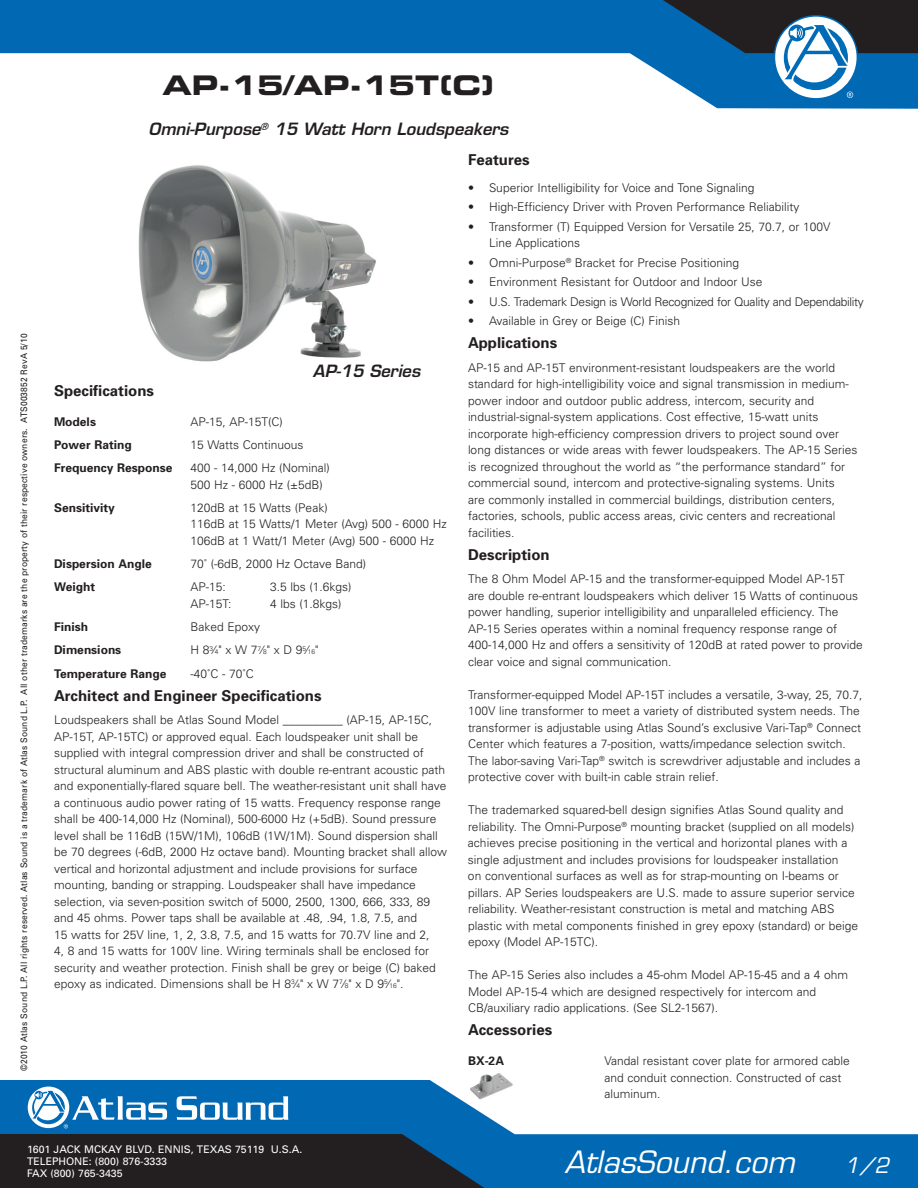
<style>
.page{position:relative;width:918px;height:1188px;background:#fff}
.page>*{position:absolute;margin:0;border:0;box-sizing:border-box;transform-origin:0 0}
.t1{font:italic 30px "Eurostile";color:#fff}
.t2{font:27px "Eurostile Bold Extended Two";color:#231f20}
.t3{font:italic 21px "Eurostile";color:#fff}
.t4{font:italic 600 16.5px "Eurostile";color:#231f20}
.t5{font:700 15px "Univers";color:#231f20}
.t6{font:300 12px/16.5px "Univers";color:#231f20}
.t7{font:700 12px "Univers";color:#231f20}
.t8{font:300 12px "Univers";letter-spacing:-.025em;color:#231f20}
.t9{font:10.5px/12px "Univers";color:#fff}
.t10{font:9px "Univers";letter-spacing:.015em;color:#231f20;scale:.94 1}
.s1{font-size:6.6px}
</style>
<div class="page">
<svg style="left:0;top:1080px;width:918px;height:108px;fill:#0168b3"></svg>
<svg style="left:0;top:1134px;width:484px;height:54px"></svg>
<svg style="left:177px;top:1096px;width:111px;height:24px"></svg>
<svg style="left:27px;top:1086px;width:43px;height:43px"></svg>
<div style="left:28px;top:1087px;width:41px;height:41px;background:#fff;border-radius:50%"></div>
<svg style="left:31px;top:1089px;width:136px;height:39px"></svg>
<svg style="left:0;top:0;width:918px;height:109px"></svg>
<svg style="left:663px;top:0;width:255px;height:98px"></svg>
<img style="left:138px;top:165px;width:238px;height:197px">
<img style="left:468px;top:1073px;width:47px;height:28px">
<p class="t10" style="left:19px;top:1071px;width:786px;rotate:-90deg">©2010 Atlas Sound L.P. All rights reserved. Atlas Sound is a trademark of Atlas Sound L.P. All other trademarks are the property of their respective owners. ATS003852 RevA 5/10</p>
<h2 class="t2" style="left:162px;top:66px;width:334px">AP-15/AP-15T(C)</h2>
<h3 class="t4" style="left:149px;top:119px;width:361px">Omni-Purpose<sup>®</sup> 15 Watt Horn Loudspeakers</h3>
<h3 class="t4" style="left:313px;top:361px;width:109px">AP-15 Series</h3>
<p class="t5" style="left:54px;top:381px;width:102px">Specifications</p>
<p class="t7" style="left:54px;top:414px;width:43px">Models</p>
<p class="t6" style="left:190px;top:413px;width:94px">AP-15, AP-15T(C)</p>
<p class="t7" style="left:54px;top:437px;width:79px">Power Rating</p>
<p class="t6" style="left:190px;top:436px;width:115px">15 Watts Continuous</p>
<p class="t7" style="left:54px;top:460px;width:120px">Frequency Response</p>
<p class="t6" style="left:190px;top:459px;width:141px">400 - 14,000 Hz (Nominal)<br>500 Hz - 6000 Hz (±5dB)</p>
<p class="t7" style="left:54px;top:500px;width:62px">Sensitivity</p>
<p class="t6" style="left:190px;top:499px;width:258px">120dB at 15 Watts (Peak)<br>116dB at 15 Watts/1 Meter (Avg) 500 - 6000 Hz<br>106dB at 1 Watt/1 Meter (Avg) 500 - 6000 Hz</p>
<p class="t7" style="left:54px;top:556px;width:99px">Dispersion Angle</p>
<p class="t6" style="left:190px;top:555px;width:177px">70˚ (-6dB, 2000 Hz Octave Band)</p>
<p class="t7" style="left:54px;top:579px;width:43px">Weight</p>
<p class="t6" style="left:190px;top:579px;width:37px">AP-15:</p>
<p class="t6" style="left:270px;top:579px;width:83px">3.5 lbs (1.6kgs)</p>
<p class="t6" style="left:190px;top:595px;width:42px">AP-15T:</p>
<p class="t6" style="left:270px;top:595px;width:73px">4 lbs (1.8kgs)</p>
<p class="t7" style="left:54px;top:619px;width:36px">Finish</p>
<p class="t6" style="left:190px;top:618px;width:71px">Baked Epoxy</p>
<p class="t7" style="left:54px;top:642px;width:69px">Dimensions</p>
<p class="t6" style="left:190px;top:642px;width:130px">H 8<sup>3</sup>⁄<span class="s1">4</span>" x W 7<sup>7</sup>⁄<span class="s1">8</span>" x D 9<sup>5</sup>⁄<span class="s1">16</span>"</p>
<p class="t7" style="left:54px;top:666px;width:114px">Temperature Range</p>
<p class="t6" style="left:191px;top:665px;width:65px">-40˚C - 70˚C</p>
<p class="t5" style="left:54px;top:686px;width:269px">Architect and Engineer Specifications</p>
<p class="t6" style="left:54px;top:711px;width:395px">Loudspeakers shall be Atlas Sound Model __________ (AP-15, AP-15C, AP-15T, AP-15TC) or approved equal. Each loudspeaker unit shall be supplied with integral compression driver and shall be constructed of structural aluminum and ABS plastic with double re-entrant acoustic path and exponentially-flared square bell. The weather-resistant unit shall have a continuous audio power rating of 15 watts. Frequency response range shall be 400-14,000 Hz (Nominal), 500-6000 Hz (+5dB). Sound pressure level shall be 116dB (15W/1M), 106dB (1W/1M). Sound dispersion shall be 70 degrees (-6dB, 2000 Hz octave band). Mounting bracket shall allow vertical and horizontal adjustment and include provisions for surface mounting, banding or strapping. Loudspeaker shall have impedance selection, via seven-position switch of 5000, 2500, 1300, 666, 333, 89 and 45 ohms. Power taps shall be available at .48, .94, 1.8, 7.5, and<br>15 watts for 25V line, 1, 2, 3.8, 7.5, and 15 watts for 70.7V line and 2,<br>4, 8 and 15 watts for 100V line. Wiring terminals shall be enclosed for security and weather protection. Finish shall be grey or beige (C) baked epoxy as indicated. Dimensions shall be H 8<sup>3</sup>⁄<span class="s1">4</span>" x W 7<sup>7</sup>⁄<span class="s1">8</span>" x D 9<sup>5</sup>⁄<span class="s1">16</span>".</p>
<p class="t5" style="left:468px;top:150px;width:63px">Features</p>
<p class="t6" style="left:468px;top:179px;width:288px">• Superior Intelligibility for Voice and Tone Signaling</p>
<p class="t6" style="left:468px;top:198px;width:333px">• High-Efficiency Driver with Proven Performance Reliability</p>
<p class="t6" style="left:489px;top:218px;width:343px;text-indent:-21px">• Transformer (T) Equipped Version for Versatile 25, 70.7, or 100V<br>Line Applications</p>
<p class="t6" style="left:468px;top:254px;width:273px">• Omni-Purpose<sup>®</sup> Bracket for Precise Positioning</p>
<p class="t6" style="left:468px;top:273px;width:296px">• Environment Resistant for Outdoor and Indoor Use</p>
<p class="t8" style="left:468px;top:294px;width:397px">• U.S. Trademark Design is World Recognized for Quality and Dependability</p>
<p class="t6" style="left:468px;top:312px;width:213px">• Available in Grey or Beige (C) Finish</p>
<p class="t5" style="left:468px;top:333px;width:91px">Applications</p>
<p class="t6" style="left:468px;top:359px;width:391px">AP-15 and AP-15T environment-resistant loudspeakers are the world standard for high-intelligibility voice and signal transmission in medium&shy;power indoor and outdoor public address, intercom, security and industrial-signal-system applications. Cost effective, 15-watt units incorporate high-efficiency compression drivers to project sound over long distances or wide areas with fewer loudspeakers. The AP-15 Series is recognized throughout the world as “the performance standard” for commercial sound, intercom and protective-signaling systems. Units<br>are commonly installed in commercial buildings, distribution centers, factories, schools, public access areas, civic centers and recreational facilities.</p>
<p class="t5" style="left:468px;top:545px;width:83px">Description</p>
<p class="t6" style="left:468px;top:570px;width:396px">The 8 Ohm Model AP-15 and the transformer-equipped Model AP-15T are double re-entrant loudspeakers which deliver 15 Watts of continuous power handling, superior intelligibility and unparalleled efficiency. The AP-15 Series operates within a nominal frequency response range of 400-14,000 Hz and offers a sensitivity of 120dB at rated power to provide clear voice and signal communication.</p>
<p class="t6" style="left:468px;top:686px;width:396px">Transformer-equipped Model AP-15T includes a versatile, 3-way, 25, 70.7, 100V line transformer to meet a variety of distributed system needs. The transformer is adjustable using Atlas Sound’s exclusive Vari-Tap<sup>®</sup> Connect Center which features a 7-position, watts/impedance selection switch.<br>The labor-saving Vari-Tap<sup>®</sup> switch is screwdriver adjustable and includes a protective cover with built-in cable strain relief.</p>
<p class="t6" style="left:468px;top:801px;width:392px">The trademarked squared-bell design signifies Atlas Sound quality and reliability. The Omni-Purpose<sup>®</sup> mounting bracket (supplied on all models) achieves precise positioning in the vertical and horizontal planes with a single adjustment and includes provisions for loudspeaker installation<br>on conventional surfaces as well as for strap-mounting on I-beams or pillars. AP Series loudspeakers are U.S. made to assure superior service reliability. Weather-resistant construction is metal and matching ABS plastic with metal components finished in grey epoxy (standard) or beige epoxy (Model AP-15TC).</p>
<p class="t6" style="left:468px;top:966px;width:382px">The AP-15 Series also includes a 45-ohm Model AP-15-45 and a 4 ohm<br>Model AP-15-4 which are designed respectively for intercom and<br>CB/auxiliary radio applications. (See SL2-1567).</p>
<p class="t5" style="left:468px;top:1020px;width:86px">Accessories</p>
<p class="t7" style="left:468px;top:1053px;width:37px">BX-2A</p>
<p class="t6" style="left:604px;top:1052px;width:247px">Vandal resistant cover plate for armored cable and conduit connection. Constructed of cast aluminum.</p>
<p class="t9" style="left:27px;top:1143px;width:277px">1601 JACK MCKAY BLVD. ENNIS, TEXAS 75119 U.S.A.<br>TELEPHONE: (800) 876-3333<br>FAX (800) 765-3435</p>
<h1 class="t1" style="left:564px;top:1144px;width:232px">AtlasSound.com</h1>
<h3 class="t3" style="left:845px;top:1153px;width:46px">1/2</h3>
</div>
